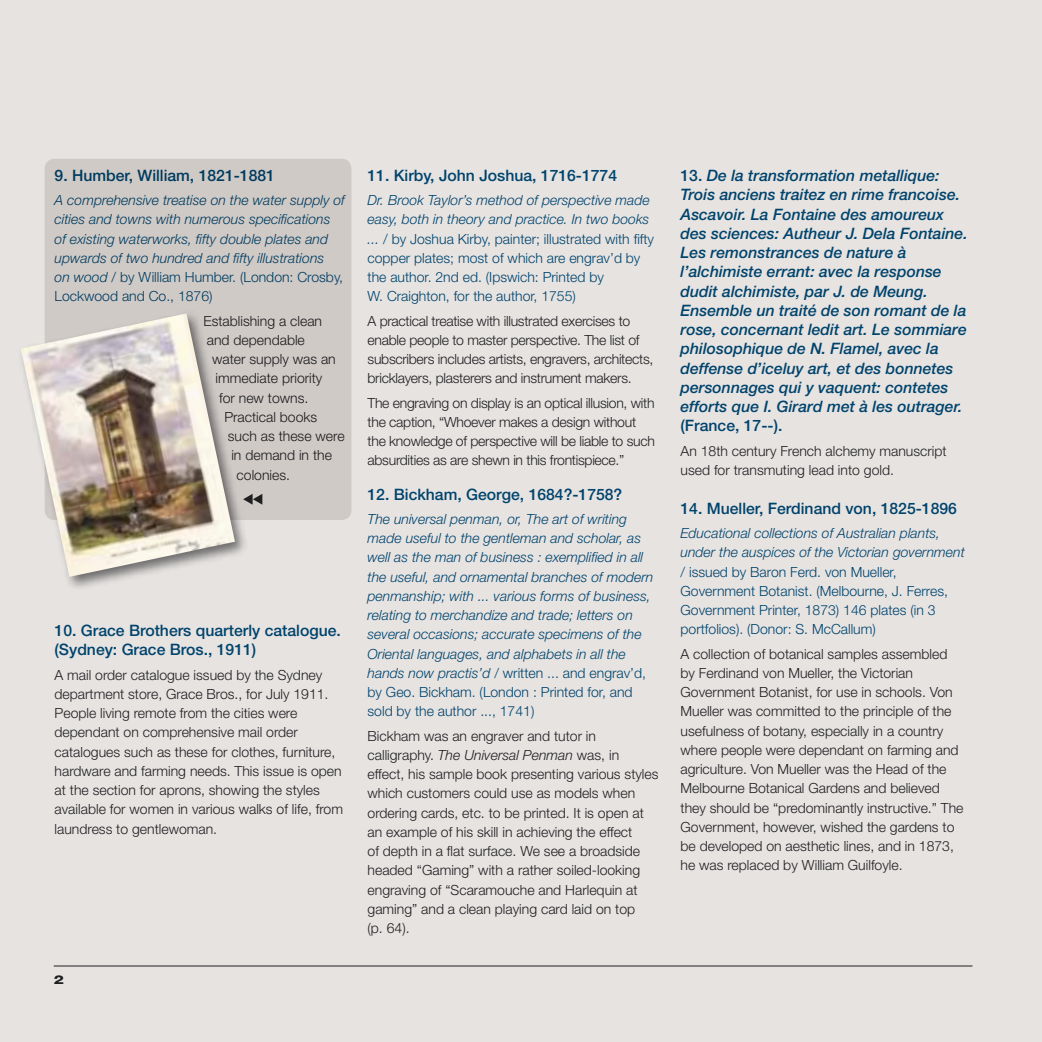
<style>
.page{position:relative;width:1042px;height:1042px;background:#e6e3e1}
.page>*{position:absolute;margin:0;border:0;box-sizing:border-box;transform-origin:0 0}
.t1{font:italic 500 15.75px/19.2px "Helvetica Neue";color:#00436c}
.t2{font:500 15.75px/19.2px "Helvetica Neue";color:#00436c}
.t3{font:300 14px/19.2px "Helvetica Neue";color:#1f1e21}
.t4{font:italic 300 14px/19.2px "Helvetica Neue";color:#00436c}
.t5{font:300 14px/19.2px "Helvetica Neue";color:#00436c}
.t6{font:300 14px/19.2px "Helvetica Neue";letter-spacing:-.02em;color:#1f1e21}
.t7{font:800 12.25px "Helvetica Neue";color:#1f1e21;scale:1.32 1}
.s1{font-style:normal}
.s2{font-style:italic}
</style>
<div class="page">
<hr style="left:54px;top:965px;width:918px;height:1px;background:#1f1e21">
<div style="left:45px;top:159px;width:306px;height:361px;background:#cfcac6;border-radius:10px"></div>
<svg style="left:248px;top:494px;width:14px;height:11px"></svg>
<div style="left:16px;top:309px;width:232px;height:281px;background:#1f1e21;opacity:.6"></div>
<img style="left:21px;top:313px;width:214px;height:264px">
<p class="t2" style="left:55px;top:166px;width:222px">9. Humber, William, 1821-1881</p>
<p class="t4" style="left:55px;top:190px;width:292px">A comprehensive treatise on the water supply of cities and towns with numerous specifications of existing waterworks, fifty double plates and upwards of two hundred and fifty illustrations<br>on wood <span class="s1">/ by William Humber. (London: Crosby, Lockwood and Co., 1876)</span></p>
<p class="t3" style="left:203px;top:311px;width:120px">Establishing a clean</p>
<p class="t3" style="left:207px;top:330px;width:100px">and dependable</p>
<p class="t3" style="left:212px;top:349px;width:125px">water supply was an</p>
<p class="t3" style="left:216px;top:368px;width:108px">immediate priority</p>
<p class="t3" style="left:219px;top:388px;width:91px">for new towns.</p>
<p class="t3" style="left:224px;top:407px;width:94px">Practical books</p>
<p class="t3" style="left:228px;top:426px;width:118px">such as these were</p>
<p class="t3" style="left:231px;top:445px;width:102px">in demand in the</p>
<p class="t3" style="left:237px;top:465px;width:55px">colonies.</p>
<p class="t2" style="left:55px;top:621px;width:288px">10. Grace Brothers quarterly catalogue. (Sydney: Grace Bros., 1911)</p>
<p class="t3" style="left:55px;top:665px;width:290px">A mail order catalogue issued by the Sydney department store, Grace Bros., for July 1911.<br>People living remote from the cities were dependant on comprehensive mail order catalogues such as these for clothes, furniture, hardware and farming needs. This issue is open at the section for aprons, showing the styles available for women in various walks of life, from laundress to gentlewoman.</p>
<p class="t7" style="left:54px;top:972px;width:9px">2</p>
<p class="t2" style="left:367px;top:166px;width:251px">11. Kirby, John Joshua, 1716-1774</p>
<p class="t5" style="left:367px;top:190px;width:288px"><span class="s2">Dr. Brook Taylor’s method of perspective made easy, both in theory and practice. In two books ...</span> / by Joshua Kirby, painter; illustrated with fifty copper plates; most of which are engrav’d by the author. 2nd ed. (Ipswich: Printed by<br>W. Craighton, for the author, 1755)</p>
<p class="t6" style="left:367px;top:311px;width:287px">A practical treatise with illustrated exercises to enable people to master perspective. The list of subscribers includes artists, engravers, architects, bricklayers, plasterers and instrument makers.</p>
<p class="t6" style="left:367px;top:393px;width:289px">The engraving on display is an optical illusion, with the caption, “Whoever makes a design without the knowledge of perspective will be liable to such absurdities as are shewn in this frontispiece.”</p>
<p class="t2" style="left:367px;top:484px;width:256px">12. Bickham, George, 1684?-1758?</p>
<p class="t4" style="left:367px;top:509px;width:287px">The universal penman, or, The art of writing made useful to the gentleman and scholar, as well as the man of business : exemplified in all the useful, and ornamental branches of modern penmanship; with ... various forms of business, relating to merchandize and trade; letters on several occasions; accurate specimens of the Oriental languages, and alphabets in all the hands now practis’d <span class="s1">/ written ... and engrav’d, by Geo. Bickham. (London : Printed for, and sold by the author ..., 1741)</span></p>
<p class="t3" style="left:367px;top:725px;width:292px">Bickham was an engraver and tutor in calligraphy. <span class="s2">The Universal Penman</span> was, in effect, his sample book presenting various styles which customers could use as models when ordering cards, etc. to be printed. It is open at an example of his skill in achieving the effect<br>of depth in a flat surface. We see a broadside headed “Gaming” with a rather soiled-looking engraving of “Scaramouche and Harlequin at gaming” and a clean playing card laid on top<br>(p. 64).</p>
<p class="t1" style="left:680px;top:166px;width:289px"><span class="s1">13.</span> De la transformation metallique:<br>Trois anciens traitez en rime francoise.<br>Ascavoir. La Fontaine des amoureux des sciences: Autheur J. Dela Fontaine.<br>Les remonstrances de nature à l’alchimiste errant: avec la response dudit alchimiste, par J. de Meung.<br>Ensemble un traité de son romant de la rose, concernant ledit art. Le sommiare philosophique de N. Flamel, avec la deffense d’iceluy art, et des bonnetes personnages qui y vaquent: contetes efforts que I. Girard met à les outrager.</p>
<p class="t2" style="left:680px;top:416px;width:103px">(France, 17--).</p>
<p class="t3" style="left:680px;top:441px;width:268px">An 18th century French alchemy manuscript used for transmuting lead into gold.</p>
<p class="t2" style="left:680px;top:498px;width:278px">14. Mueller, Ferdinand von, 1825-1896</p>
<p class="t4" style="left:680px;top:523px;width:286px">Educational collections of Australian plants, under the auspices of the Victorian government</p>
<p class="t5" style="left:680px;top:562px;width:269px">/ issued by Baron Ferd. von Mueller, Government Botanist. (Melbourne, J. Ferres, Government Printer, 1873) 146 plates (in 3 portfolios). (Donor: S. McCallum)</p>
<p class="t3" style="left:680px;top:644px;width:284px">A collection of botanical samples assembled by Ferdinand von Mueller, the Victorian Government Botanist, for use in schools. Von Mueller was committed to the principle of the usefulness of botany, especially in a country where people were dependant on farming and agriculture. Von Mueller was the Head of the Melbourne Botanical Gardens and believed they should be “predominantly instructive.” The Government, however, wished the gardens to be developed on aesthetic lines, and in 1873, he was replaced by William Guilfoyle.</p>
</div>
